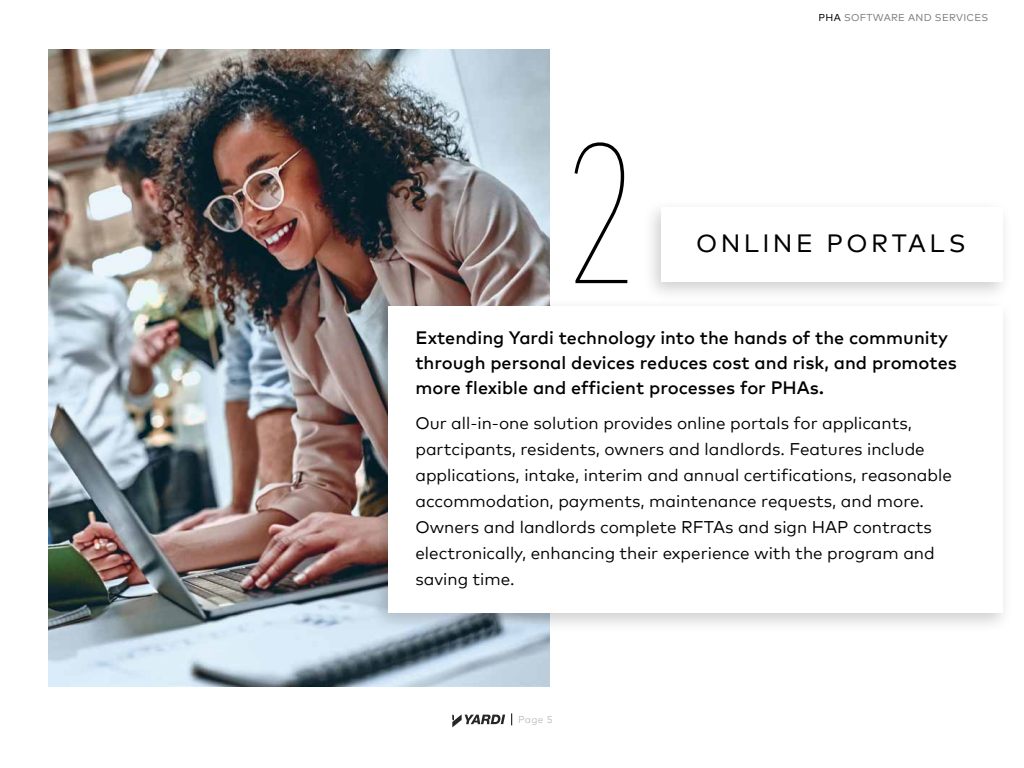
<style>
.page{position:relative;width:1024px;height:768px;background:#fff}
.page>*{position:absolute;margin:0;border:0;box-sizing:border-box;transform-origin:0 0}
.t1{font:100 condensed 200px "Mark Offc Pro";color:#000}
.t2{font:25px "Mark Offc Pro";letter-spacing:.135em;color:#000}
.t3{font:500 18px/25px "Mark Offc Pro";color:#000}
.t4{font:17px/26px "Mark Offc Pro";color:#000}
.t5{font:10px "Mark Offc Pro";letter-spacing:.03em;color:#7f7f7f}
.t6{font:10px "Mark Offc Pro";color:#bfbfbf}
.s1{color:#000}
</style>
<div class="page">
<img style="left:48px;top:49px;width:502px;height:637px">
<svg style="left:452px;top:714px;width:53px;height:13px"></svg>
<svg style="left:511px;top:713px;width:1px;height:12px"></svg>
<div style="left:643px;top:199px;width:370px;height:103px;background:#000;opacity:.19"></div>
<div style="left:661px;top:207px;width:342px;height:75px;background:#fff"></div>
<div style="left:370px;top:298px;width:643px;height:335px;background:#000;opacity:.19"></div>
<div style="left:388px;top:306px;width:615px;height:307px;background:#fff"></div>
<h1 class="t1" style="left:564px;top:75px;width:79px">2</h1>
<p class="t5" style="left:819px;top:10px;width:171px"><span class="s1">PHA</span> SOFTWARE AND SERVICES</p>
<h2 class="t2" style="left:696px;top:224px;width:271px">ONLINE PORTALS</h2>
<p class="t3" style="left:415px;top:323px;width:543px">Extending Yardi technology into the hands of the community through personal devices reduces cost and risk, and promotes more flexible and efficient processes for PHAs.</p>
<p class="t4" style="left:415px;top:408px;width:538px">Our all-in-one solution provides online portals for applicants, partcipants, residents, owners and landlords. Features include applications, intake, interim and annual certifications, reasonable accommodation, payments, maintenance requests, and more.<br>Owners and landlords complete RFTAs and sign HAP contracts electronically, enhancing their experience with the program and saving time.</p>
<p class="t6" style="left:518px;top:712px;width:36px">Page 5</p>
</div>
